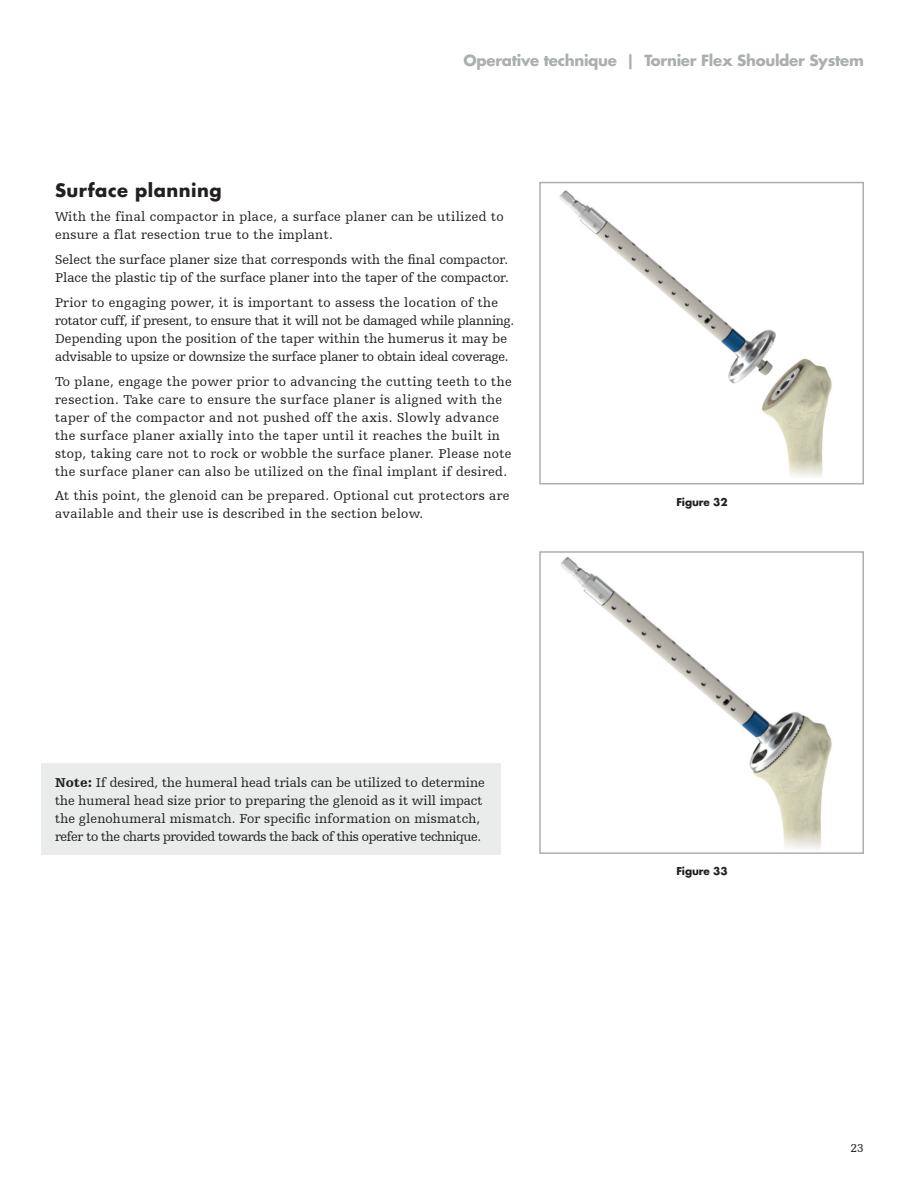
<style>
.page{position:relative;width:918px;height:1188px;background:#fff}
.page>*{position:absolute;margin:0;border:0;box-sizing:border-box;transform-origin:0 0}
._02-Subhead_2{font:700 18px "Futura For Stryker";letter-spacing:.025em;color:#231f20}
.t1{font:700 15px "Futura For Stryker";letter-spacing:-.02em;color:#abafae}
.Step_Copy{font:13.5px/18px "Humanist Slabserif 712 BT";letter-spacing:.025em;color:#231f20}
.Step_Copy-2{font:13.5px/18px "Humanist Slabserif 712 BT";letter-spacing:-.015em;color:#231f20}
.Step_Copy-3{font:13.5px/18px "Humanist Slabserif 712 BT";color:#231f20}
.Step_Copy-4{font:13.5px/18px "Humanist Slabserif 712 BT";letter-spacing:.005em;color:#231f20}
.t2{font:12px "Humanist Slabserif 712 BT";color:#231f20}
.Image_Numbering{font:700 10.5px "Futura For Stryker";letter-spacing:-.01em;color:#231f20}
.s1{font-weight:900}
</style>
<div class="page">
<div style="left:42px;top:764px;width:459px;height:91px;background:#eaecec"></div>
<img style="left:559px;top:190px;width:273px;height:269px">
<img style="left:560px;top:557px;width:272px;height:272px">
<svg style="left:783px;top:829px;width:39px;height:20px"></svg>
<svg style="left:788px;top:459px;width:35px;height:18px"></svg>
<div style="left:539px;top:182px;width:325px;height:302px;border:2px solid #abafae"></div>
<div style="left:539px;top:551px;width:325px;height:303px;border:2px solid #abafae"></div>
<p class="t1" style="left:464px;top:51px;width:402px">Operative technique | Tornier Flex Shoulder System</p>
<p class="_02-Subhead_2" style="left:55px;top:178px;width:168px">Surface planning</p>
<p class="Step_Copy" style="left:55px;top:208px;width:450px">With the final compactor in place, a surface planer can be utilized to ensure a flat resection true to the implant.</p>
<p class="Step_Copy-4" style="left:55px;top:250px;width:455px">Select the surface planer size that corresponds with the final compactor.<br>Place the plastic tip of the surface planer into the taper of the compactor.</p>
<p class="Step_Copy-2" style="left:55px;top:293px;width:461px">Prior to engaging power, it is important to assess the location of the rotator cuff, if present, to ensure that it will not be damaged while planning.<br>Depending upon the position of the taper within the humerus it may be advisable to upsize or downsize the surface planer to obtain ideal coverage.</p>
<p class="Step_Copy" style="left:55px;top:372px;width:458px">To plane, engage the power prior to advancing the cutting teeth to the resection. Take care to ensure the surface planer is aligned with the taper of the compactor and not pushed off the axis. Slowly advance the surface planer axially into the taper until it reaches the built in stop, taking care not to rock or wobble the surface planer. Please note the surface planer can also be utilized on the final implant if desired.</p>
<p class="Step_Copy" style="left:55px;top:487px;width:456px">At this point, the glenoid can be prepared. Optional cut protectors are available and their use is described in the section below.</p>
<p class="Step_Copy-3" style="left:55px;top:774px;width:431px"><span class="s1">Note:</span> If desired, the humeral head trials can be utilized to determine the humeral head size prior to preparing the glenoid as it will impact the glenohumeral mismatch. For specific information on mismatch, refer to the charts provided towards the back of this operative technique.</p>
<p class="Image_Numbering" style="left:676px;top:495px;width:53px">Figure 32</p>
<p class="Image_Numbering" style="left:676px;top:864px;width:53px">Figure 33</p>
<p class="t2" style="left:851px;top:1141px;width:15px">23</p>
</div>
